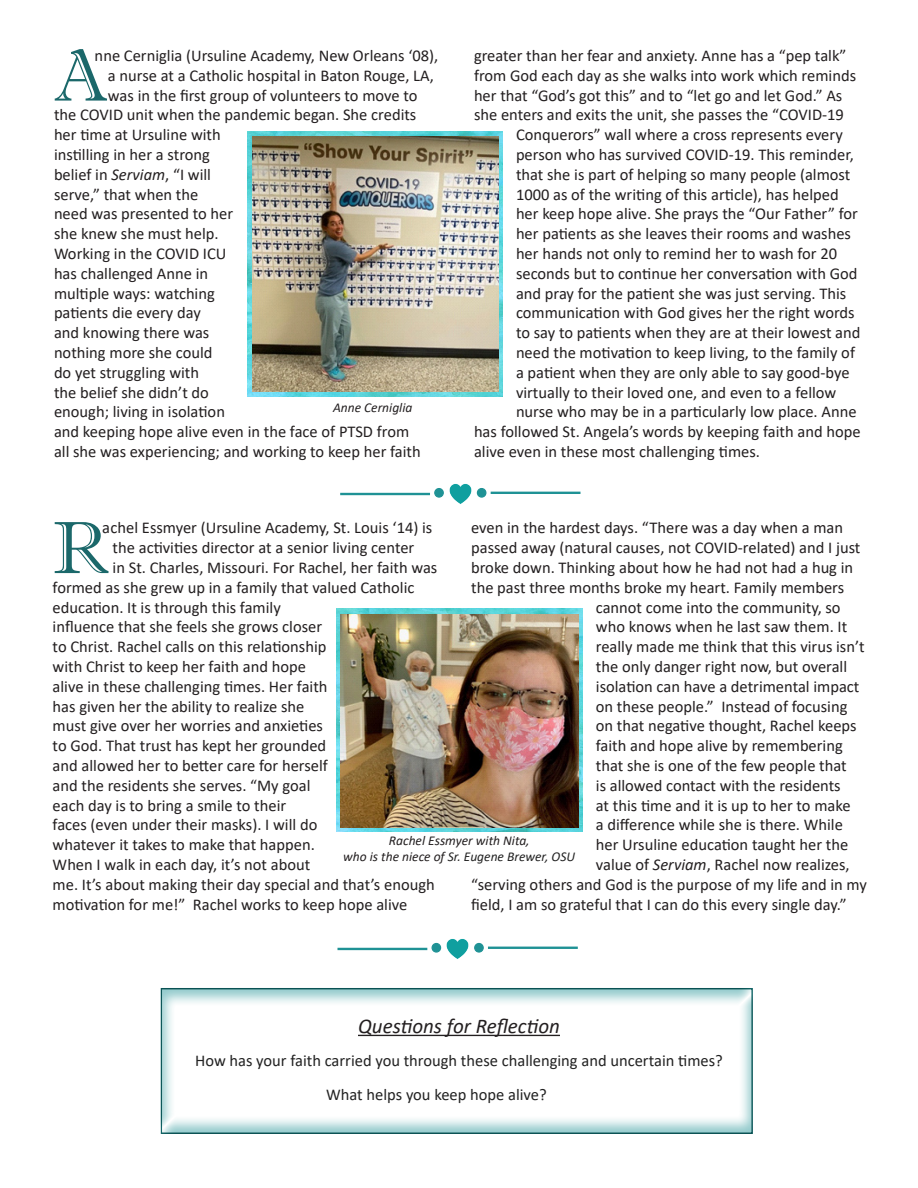
<style>
.page{position:relative;width:918px;height:1188px;background:#fff}
.page>*{position:absolute;margin:0;border:0;box-sizing:border-box;transform-origin:0 0}
.t1{font:73.95px "Imprint MT Shadow";color:#1b686a}
.t2{font:italic 21px "Calibri";color:#231f20}
.t3{font:16.5px "Calibri";color:#231f20}
.t4{font:16.5px "Calibri";color:#222}
.t5{font:italic 13.5px "Calibri";color:#231f20}
.t6{font:italic 13.5px "Calibri";color:#222}
.s1{font-style:italic}
.s2{color:#231f20}
</style>
<div class="page">
<div style="left:160px;top:986px;width:594px;height:148px;background:#1f9295;opacity:.5"></div>
<img style="left:336px;top:609px;width:246px;height:223px">
<img style="left:341px;top:614px;width:237px;height:213px">
<img style="left:248px;top:132px;width:254px;height:264px">
<img style="left:252px;top:136px;width:247px;height:256px">
<hr style="left:358px;top:1035px;width:202px;height:1px;background:#231f20">
<hr style="left:340px;top:493px;width:90px;height:2px;background:#1f9295">
<img style="left:441px;top:484px;width:39px;height:20px">
<hr style="left:491px;top:492px;width:89px;height:2px;background:#1f9295">
<div style="left:435px;top:489px;width:8px;height:8px;background:#1f9295;border-radius:50%"></div>
<div style="left:434px;top:488px;width:10px;height:10px;border:1px solid #1f9295;border-radius:50%"></div>
<div style="left:477px;top:489px;width:9px;height:8px;background:#1f9295;border-radius:50%"></div>
<div style="left:477px;top:488px;width:9px;height:10px;border:1px solid #1f9295;border-radius:50%"></div>
<hr style="left:338px;top:948px;width:89px;height:2px;background:#1f9295">
<img style="left:436px;top:939px;width:43px;height:20px">
<hr style="left:488px;top:947px;width:90px;height:2px;background:#1f9295">
<div style="left:432px;top:944px;width:9px;height:8px;background:#1f9295;border-radius:50%"></div>
<div style="left:432px;top:943px;width:9px;height:10px;border:1px solid #1f9295;border-radius:50%"></div>
<div style="left:475px;top:944px;width:8px;height:8px;background:#1f9295;border-radius:50%"></div>
<div style="left:474px;top:943px;width:10px;height:10px;border:1px solid #1f9295;border-radius:50%"></div>
<p class="t1" style="left:54px;top:32px;width:55px">A</p>
<p class="t3" style="left:95px;top:44px;width:345px">n ne Cerniglia (Ursuline Academy, New Orleans ‘08),</p>
<p class="t3" style="left:108px;top:64px;width:327px">a nurse at a Catholic hospital in Baton Rouge, LA,</p>
<p class="t3" style="left:108px;top:84px;width:311px">was in the first group of volunteers to move to</p>
<p class="t3" style="left:54px;top:103px;width:364px">the COVID unit when the pandemic began. She credits</p>
<p class="t3" style="left:54px;top:123px;width:168px">her time at Ursuline with</p>
<p class="t3" style="left:54px;top:143px;width:158px">instilling in her a strong</p>
<p class="t3" style="left:54px;top:163px;width:159px">belief in <span class="s1">Serviam</span>, “I will</p>
<p class="t3" style="left:54px;top:183px;width:146px">serve,” that when the</p>
<p class="t3" style="left:54px;top:202px;width:181px">need was presented to her</p>
<p class="t3" style="left:54px;top:222px;width:166px">she knew she must help.</p>
<p class="t3" style="left:54px;top:242px;width:174px">Working in the COVID ICU</p>
<p class="t3" style="left:54px;top:262px;width:156px">has challenged Anne in</p>
<p class="t3" style="left:54px;top:282px;width:162px">multiple ways: watching</p>
<p class="t3" style="left:54px;top:301px;width:148px">patients die every day</p>
<p class="t3" style="left:54px;top:321px;width:157px">and knowing there was</p>
<p class="t3" style="left:54px;top:341px;width:160px">nothing more she could</p>
<p class="t3" style="left:54px;top:361px;width:147px">do yet struggling with</p>
<p class="t3" style="left:54px;top:381px;width:156px">the belief she didn’t do</p>
<p class="t3" style="left:54px;top:400px;width:173px">enough; living in isolation</p>
<p class="t3" style="left:54px;top:420px;width:357px">and keeping hope alive even in the face of PTSD from</p>
<p class="t3" style="left:54px;top:440px;width:368px">all she was experiencing; and working to keep her faith</p>
<p class="t5" style="left:333px;top:399px;width:81px">Anne Cerniglia</p>
<p class="t3" style="left:474px;top:44px;width:374px">greater than her fear and anxiety. Anne has a “pep talk”</p>
<p class="t3" style="left:474px;top:64px;width:384px">from God each day as she walks into work which reminds</p>
<p class="t3" style="left:474px;top:84px;width:370px">her that “God’s got this” and to “let go and let God.” As</p>
<p class="t3" style="left:474px;top:103px;width:371px">she enters and exits the unit, she passes the “COVID-19</p>
<p class="t3" style="left:516px;top:123px;width:328px">Conquerors” wall where a cross represents every</p>
<p class="t3" style="left:516px;top:143px;width:339px">person who has survived COVID-19. This reminder,</p>
<p class="t3" style="left:516px;top:163px;width:336px">that she is part of helping so many people (almost</p>
<p class="t3" style="left:516px;top:183px;width:324px">1000 as of the writing of this article), has helped</p>
<p class="t3" style="left:516px;top:202px;width:343px">her keep hope alive. She prays the “Our Father” for</p>
<p class="t3" style="left:516px;top:222px;width:337px">her patients as she leaves their rooms and washes</p>
<p class="t3" style="left:516px;top:242px;width:323px">her hands not only to remind her to wash for 20</p>
<p class="t3" style="left:516px;top:262px;width:343px">seconds but to continue her conversation with God</p>
<p class="t3" style="left:516px;top:282px;width:332px">and pray for the patient she was just serving. This</p>
<p class="t3" style="left:516px;top:301px;width:340px">communication with God gives her the right words</p>
<p class="t3" style="left:516px;top:321px;width:346px">to say to patients when they are at their lowest and</p>
<p class="t3" style="left:516px;top:341px;width:341px">need the motivation to keep living, to the family of</p>
<p class="t3" style="left:516px;top:361px;width:335px">a patient when they are only able to say good-bye</p>
<p class="t3" style="left:516px;top:381px;width:322px">virtually to their loved one, and even to a fellow</p>
<p class="t3" style="left:516px;top:400px;width:342px">nurse who may be in a particularly low place. Anne</p>
<p class="t3" style="left:474px;top:420px;width:388px">has followed St. Angela’s words by keeping faith and hope</p>
<p class="t3" style="left:474px;top:440px;width:288px">alive even in these most challenging times.</p>
<p class="t3" style="left:102px;top:517px;width:332px">achel Essmyer (Ursuline Academy, St. Louis ‘14) is</p>
<p class="t3" style="left:113px;top:536px;width:303px">the activities director at a senior living center</p>
<p class="t3" style="left:113px;top:556px;width:326px">in St. Charles, Missouri. For Rachel, her faith was</p>
<p class="t3" style="left:53px;top:576px;width:363px">formed as she grew up in a family that valued Catholic</p>
<p class="t3" style="left:53px;top:596px;width:230px">education. It is through this family</p>
<p class="t3" style="left:53px;top:616px;width:271px">influence that she feels she grows closer</p>
<p class="t3" style="left:53px;top:635px;width:275px">to Christ. Rachel calls on this relationship</p>
<p class="t3" style="left:53px;top:655px;width:255px">with Christ to keep her faith and hope</p>
<p class="t3" style="left:53px;top:675px;width:276px">alive in these challenging times. Her faith</p>
<p class="t3" style="left:53px;top:695px;width:253px">has given her the ability to realize she</p>
<p class="t3" style="left:53px;top:715px;width:272px">must give over her worries and anxieties</p>
<p class="t3" style="left:53px;top:734px;width:275px">to God. That trust has kept her grounded</p>
<p class="t3" style="left:53px;top:754px;width:277px">and allowed her to better care for herself</p>
<p class="t3" style="left:53px;top:774px;width:259px">and the residents she serves. “My goal</p>
<p class="t3" style="left:53px;top:794px;width:235px">each day is to bring a smile to their</p>
<p class="t3" style="left:53px;top:814px;width:266px">faces (even under their masks). I will do</p>
<p class="t3" style="left:53px;top:833px;width:264px">whatever it takes to make that happen.</p>
<p class="t3" style="left:53px;top:853px;width:259px">When I walk in each day, it’s not about</p>
<p class="t3" style="left:53px;top:873px;width:384px">me. It’s about making their day special and that’s enough</p>
<p class="t3" style="left:53px;top:893px;width:356px">motivation for me!” Rachel works to keep hope alive</p>
<p class="t3" style="left:471px;top:517px;width:374px">even in the hardest days. “There was a day when a man</p>
<p class="t3" style="left:471px;top:536px;width:391px">passed away (natural causes, not COVID-related) and I just</p>
<p class="t3" style="left:471px;top:556px;width:384px">broke down. Thinking about how he had not had a hug in</p>
<p class="t3" style="left:471px;top:576px;width:375px">the past three months broke my heart. Family members</p>
<p class="t3" style="left:596px;top:596px;width:246px">cannot come into the community, so</p>
<p class="t3" style="left:596px;top:616px;width:253px">who knows when he last saw them. It</p>
<p class="t3" style="left:596px;top:635px;width:270px">really made me think that this virus isn’t</p>
<p class="t3" style="left:596px;top:655px;width:253px">the only danger right now, but overall</p>
<p class="t3" style="left:596px;top:675px;width:265px">isolation can have a detrimental impact</p>
<p class="t3" style="left:596px;top:695px;width:253px">on these people.” Instead of focusing</p>
<p class="t3" style="left:596px;top:715px;width:262px">on that negative thought, Rachel keeps</p>
<p class="t3" style="left:596px;top:734px;width:248px">faith and hope alive by remembering</p>
<p class="t3" style="left:596px;top:754px;width:252px">that she is one of the few people that</p>
<p class="t3" style="left:596px;top:774px;width:246px">is allowed contact with the residents</p>
<p class="t3" style="left:596px;top:794px;width:256px">at this time and it is up to her to make</p>
<p class="t3" style="left:596px;top:814px;width:249px">a difference while she is there. While</p>
<p class="t3" style="left:596px;top:833px;width:254px">her Ursuline education taught her the</p>
<p class="t3" style="left:596px;top:853px;width:255px">value of <span class="s1">Serviam</span>, Rachel now realizes,</p>
<p class="t3" style="left:471px;top:873px;width:397px">“serving others and God is the purpose of my life and in my</p>
<p class="t3" style="left:471px;top:893px;width:377px">field, I am so grateful that I can do this every single day.”</p>
<p class="t1" style="left:53px;top:504px;width:59px">R</p>
<p class="t5" style="left:389px;top:831px;width:142px">Rachel Essmyer with Nita,</p>
<p class="t6" style="left:343px;top:847px;width:233px"><span class="s2">who is the niece of</span> Sr. Eugene Brewer, OSU</p>
<p class="t2" style="left:358px;top:1011px;width:203px">Questions for Reflection</p>
<p class="t4" style="left:195px;top:1049px;width:529px">How has your faith carried you through these challenging and uncertain times?</p>
<p class="t4" style="left:326px;top:1083px;width:222px">What helps you keep hope alive?</p>
</div>
